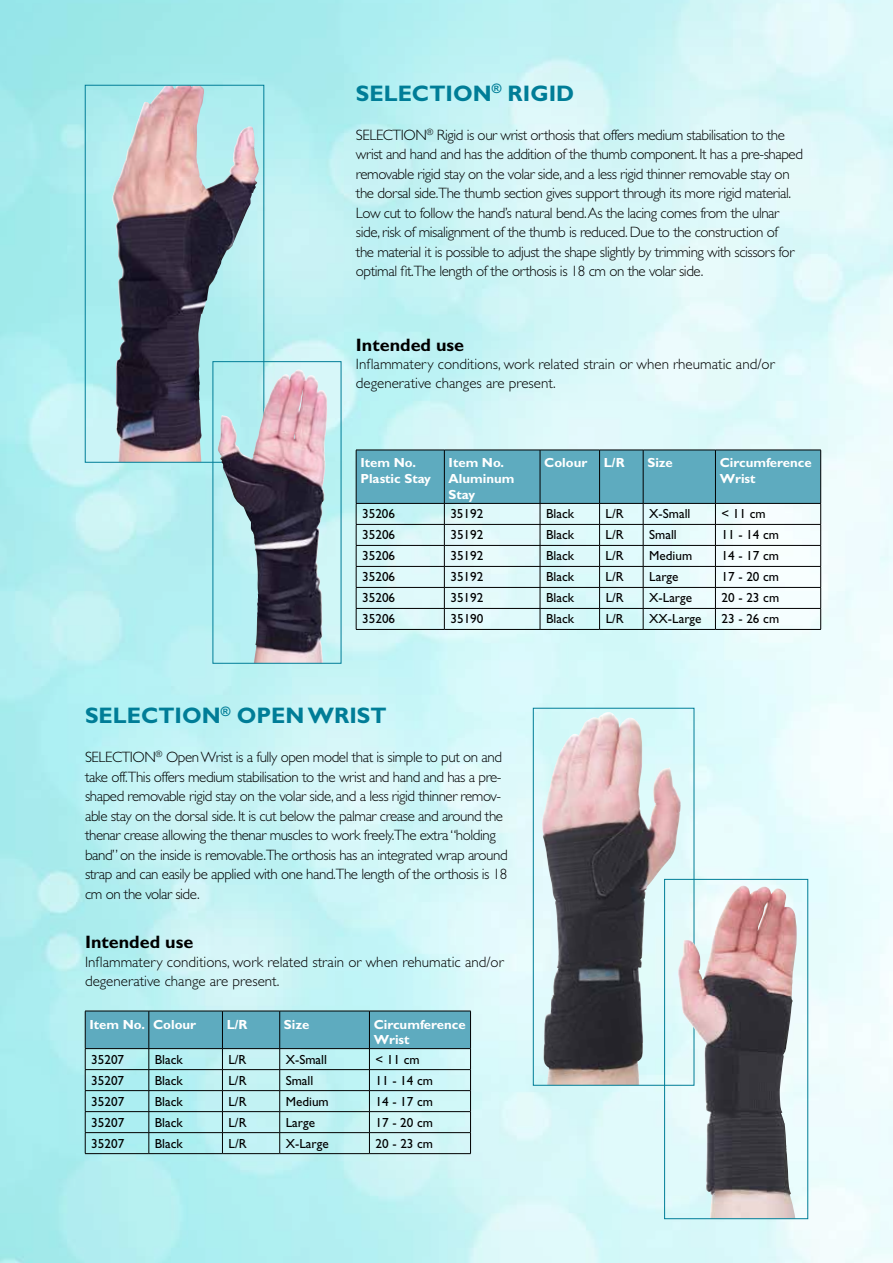
<style>
.page{position:relative;width:893px;height:1263px;background:#fff}
.page>*{position:absolute;margin:0;border:0;box-sizing:border-box;transform-origin:0 0}
.t1{font:700 22.5px "Gill Sans Std";color:#007d97}
.t2{font:700 18px "Gill Sans Std";color:#000}
.t3{font:300 15px/19.5px "Gill Sans Std";letter-spacing:-.03em;color:#000}
.t4{font:300 15px/18.6px "Gill Sans Std";color:#000}
.t5{font:13.2px "Gill Sans Std";color:#000}
.t6{font:700 13.2px/15.9px "Gill Sans Std";color:#fff}
</style>
<div class="page">
<img style="left:0;top:0;width:893px;height:1263px">
<svg style="left:356px;top:450px;width:465px;height:179px;background:#b2d8de"></svg>
<hr style="left:356px;top:629px;width:88px;height:1px;background:#000">
<hr style="left:444px;top:629px;width:96px;height:1px;background:#000">
<hr style="left:540px;top:629px;width:60px;height:1px;background:#000">
<hr style="left:600px;top:629px;width:43px;height:1px;background:#000">
<hr style="left:643px;top:629px;width:72px;height:1px;background:#000">
<hr style="left:715px;top:629px;width:106px;height:1px;background:#000">
<img style="left:112px;top:87px;width:140px;height:373px">
<div style="left:85px;top:85px;width:179px;height:377px;border:1px solid #007d97"></div>
<img style="left:218px;top:372px;width:105px;height:289px">
<svg style="left:85px;top:1011px;width:386px;height:142px;background:#9cd3d9"></svg>
<hr style="left:85px;top:1153px;width:64px;height:1px;background:#000">
<hr style="left:149px;top:1153px;width:73px;height:1px;background:#000">
<hr style="left:222px;top:1153px;width:58px;height:1px;background:#000">
<hr style="left:280px;top:1153px;width:89px;height:1px;background:#000">
<hr style="left:369px;top:1153px;width:102px;height:1px;background:#000">
<img style="left:542px;top:712px;width:139px;height:371px">
<div style="left:533px;top:708px;width:161px;height:377px;border:1px solid #007d97"></div>
<img style="left:677px;top:885px;width:120px;height:332px">
<div style="left:664px;top:879px;width:144px;height:340px;border:1px solid #007d97"></div>
<h1 class="t1" style="left:356px;top:80px;width:220px">SELECTION<sup>®</sup> RIGID</h1>
<p class="t3" style="left:356px;top:125px;width:449px">SELECTION<sup>®</sup> Rigid is our wrist orthosis that offers medium stabilisation to the wrist and hand and has the addition of the thumb component. It has a pre-shaped removable rigid stay on the volar side, and a less rigid thinner removable stay on the dorsal side.The thumb section gives support through its more rigid material.<br>Low cut to follow the hand’s natural bend. As the lacing comes from the ulnar side, risk of misalignment of the thumb is reduced. Due to the construction of<br>the material it is possible to adjust the shape slightly by trimming with scissors for optimal fit.The length of the orthosis is 18 cm on the volar side.</p>
<p class="t2" style="left:356px;top:334px;width:110px">Intended use</p>
<p class="t4" style="left:356px;top:355px;width:420px">Inflammatery conditions, work related strain or when rheumatic and/or degenerative changes are present.</p>
<p class="t6" style="left:360px;top:455px;width:72px">Item No.<br>Plastic Stay</p>
<p class="t6" style="left:449px;top:455px;width:67px">Item No.<br>Aluminum<br>Stay</p>
<p class="t6" style="left:544px;top:455px;width:82px">Colour L/R</p>
<p class="t6" style="left:647px;top:455px;width:27px">Size</p>
<p class="t6" style="left:720px;top:455px;width:93px">Circumference<br>Wrist</p>
<p class="t5" style="left:362px;top:506px;width:34px">35206</p>
<p class="t5" style="left:450px;top:506px;width:34px">35192</p>
<p class="t5" style="left:546px;top:506px;width:30px">Black</p>
<p class="t5" style="left:606px;top:506px;width:20px">L/R</p>
<p class="t5" style="left:649px;top:506px;width:43px">X-Small</p>
<p class="t5" style="left:721px;top:506px;width:46px">&lt; 11 cm</p>
<p class="t5" style="left:362px;top:527px;width:34px">35206</p>
<p class="t5" style="left:450px;top:527px;width:34px">35192</p>
<p class="t5" style="left:546px;top:527px;width:30px">Black</p>
<p class="t5" style="left:606px;top:527px;width:20px">L/R</p>
<p class="t5" style="left:649px;top:527px;width:29px">Small</p>
<p class="t5" style="left:721px;top:527px;width:59px">11 - 14 cm</p>
<p class="t5" style="left:362px;top:548px;width:35px">35206</p>
<p class="t5" style="left:450px;top:548px;width:34px">35192</p>
<p class="t5" style="left:546px;top:548px;width:30px">Black</p>
<p class="t5" style="left:606px;top:548px;width:20px">L/R</p>
<p class="t5" style="left:649px;top:548px;width:45px">Medium</p>
<p class="t5" style="left:721px;top:548px;width:59px">14 - 17 cm</p>
<p class="t5" style="left:362px;top:569px;width:34px">35206</p>
<p class="t5" style="left:450px;top:569px;width:34px">35192</p>
<p class="t5" style="left:546px;top:569px;width:30px">Black</p>
<p class="t5" style="left:606px;top:569px;width:20px">L/R</p>
<p class="t5" style="left:649px;top:569px;width:31px">Large</p>
<p class="t5" style="left:721px;top:569px;width:59px">17 - 20 cm</p>
<p class="t5" style="left:362px;top:590px;width:34px">35206</p>
<p class="t5" style="left:450px;top:590px;width:34px">35192</p>
<p class="t5" style="left:546px;top:590px;width:30px">Black</p>
<p class="t5" style="left:606px;top:590px;width:20px">L/R</p>
<p class="t5" style="left:649px;top:590px;width:44px">X-Large</p>
<p class="t5" style="left:721px;top:590px;width:59px">20 - 23 cm</p>
<p class="t5" style="left:362px;top:611px;width:34px">35206</p>
<p class="t5" style="left:450px;top:611px;width:34px">35190</p>
<p class="t5" style="left:546px;top:611px;width:30px">Black</p>
<p class="t5" style="left:606px;top:611px;width:20px">L/R</p>
<p class="t5" style="left:649px;top:611px;width:54px">XX-Large</p>
<p class="t5" style="left:721px;top:611px;width:59px">23 - 26 cm</p>
<h1 class="t1" style="left:85px;top:702px;width:303px">SELECTION<sup>®</sup> OPEN WRIST</h1>
<p class="t3" style="left:85px;top:748px;width:424px">SELECTION<sup>®</sup> Open Wrist is a fully open model that is simple to put on and take off.This offers medium stabilisation to the wrist and hand and has a pre&shy;shaped removable rigid stay on the volar side, and a less rigid thinner remov&shy;able stay on the dorsal side. It is cut below the palmar crease and around the thenar crease allowing the thenar muscles to work freely.The extra “holding band” on the inside is removable.The orthosis has an integrated wrap around strap and can easily be applied with one hand.The length of the orthosis is 18 cm on the volar side.</p>
<p class="t2" style="left:85px;top:932px;width:110px">Intended use</p>
<p class="t4" style="left:85px;top:953px;width:420px">Inflammatery conditions, work related strain or when rehumatic and/or degenerative change are present.</p>
<p class="t6" style="left:89px;top:1016px;width:108px">Item No. Colour</p>
<p class="t6" style="left:227px;top:1016px;width:22px">L/R</p>
<p class="t6" style="left:284px;top:1016px;width:27px">Size</p>
<p class="t6" style="left:374px;top:1016px;width:93px">Circumference<br>Wrist</p>
<p class="t5" style="left:91px;top:1051px;width:34px">35207</p>
<p class="t5" style="left:155px;top:1051px;width:30px">Black</p>
<p class="t5" style="left:228px;top:1051px;width:20px">L/R</p>
<p class="t5" style="left:286px;top:1051px;width:43px">X-Small</p>
<p class="t5" style="left:375px;top:1051px;width:46px">&lt; 11 cm</p>
<p class="t5" style="left:91px;top:1072px;width:34px">35207</p>
<p class="t5" style="left:155px;top:1072px;width:30px">Black</p>
<p class="t5" style="left:228px;top:1072px;width:20px">L/R</p>
<p class="t5" style="left:286px;top:1072px;width:29px">Small</p>
<p class="t5" style="left:375px;top:1072px;width:59px">11 - 14 cm</p>
<p class="t5" style="left:91px;top:1093px;width:34px">35207</p>
<p class="t5" style="left:155px;top:1093px;width:30px">Black</p>
<p class="t5" style="left:228px;top:1093px;width:20px">L/R</p>
<p class="t5" style="left:286px;top:1093px;width:45px">Medium</p>
<p class="t5" style="left:375px;top:1093px;width:59px">14 - 17 cm</p>
<p class="t5" style="left:91px;top:1114px;width:35px">35207</p>
<p class="t5" style="left:155px;top:1114px;width:30px">Black</p>
<p class="t5" style="left:229px;top:1114px;width:20px">L/R</p>
<p class="t5" style="left:286px;top:1114px;width:31px">Large</p>
<p class="t5" style="left:375px;top:1114px;width:59px">17 - 20 cm</p>
<p class="t5" style="left:91px;top:1135px;width:35px">35207</p>
<p class="t5" style="left:155px;top:1135px;width:30px">Black</p>
<p class="t5" style="left:229px;top:1135px;width:20px">L/R</p>
<p class="t5" style="left:286px;top:1135px;width:44px">X-Large</p>
<p class="t5" style="left:375px;top:1135px;width:59px">20 - 23 cm</p>
</div>
